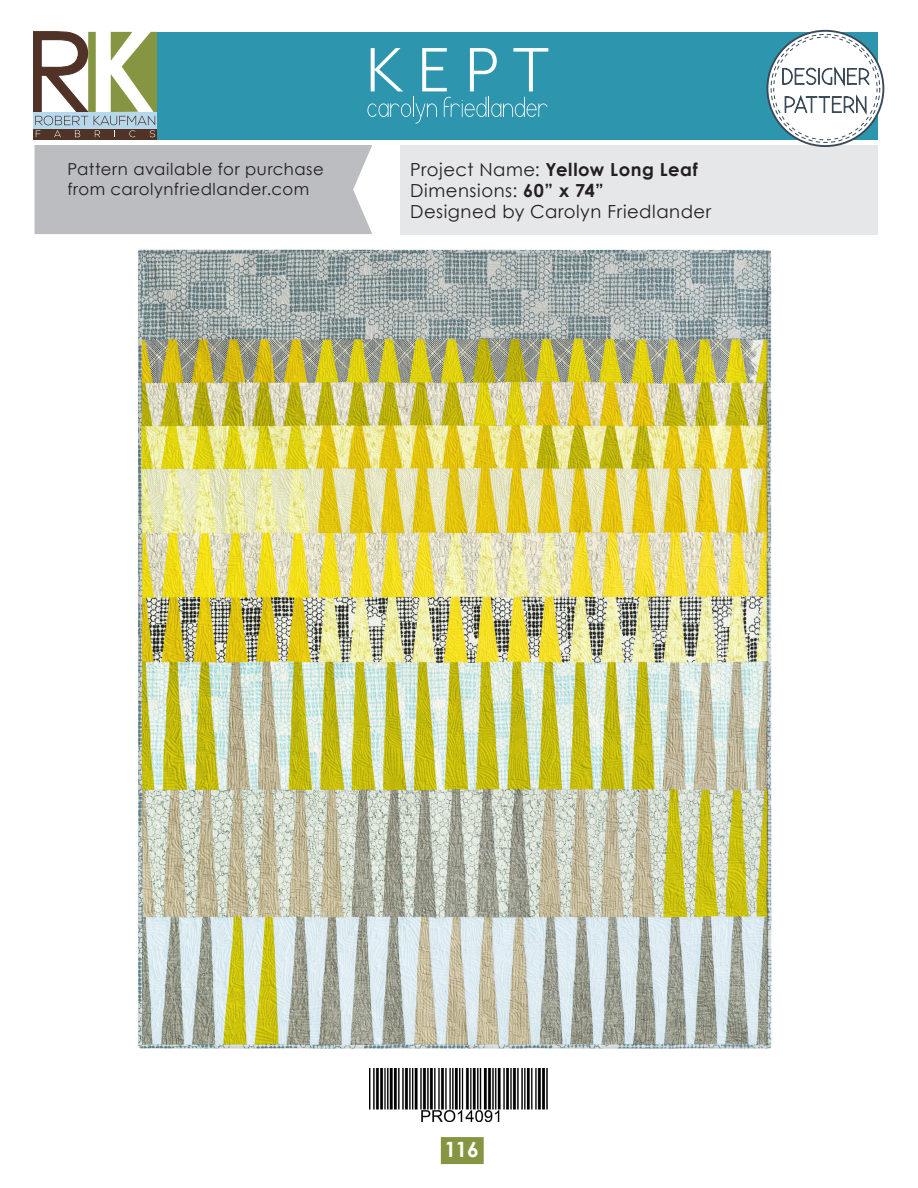
<style>
.page{position:relative;width:918px;height:1188px;background:#fff}
.page>*{position:absolute;margin:0;border:0;box-sizing:border-box;transform-origin:0 0}
.t1{font:700 21px "Century Gothic";color:#fff}
.t2{font:18px "Century Gothic";letter-spacing:.03em;color:#231f20}
.t3{font:700 18px "Century Gothic";letter-spacing:.025em;color:#231f20}
.t4{font:16.5px/19.8px "Century Gothic";letter-spacing:.035em;color:#231f20}
.s1{font-weight:400}
.s2{font-weight:700}
</style>
<div class="page">
<div style="left:441px;top:1137px;width:43px;height:27px;background:#869541"></div>
<img style="left:369px;top:1068px;width:179px;height:54px">
<img style="left:138px;top:249px;width:634px;height:800px">
<div style="left:35px;top:145px;width:337px;height:89px;background:#bcbdc0"></div>
<div style="left:400px;top:145px;width:478px;height:89px;background:#e6e7e9"></div>
<div style="left:153px;top:32px;width:725px;height:107px;background:#2d95ae"></div>
<svg style="left:34px;top:32px;width:123px;height:107px"></svg>
<svg style="left:767px;top:31px;width:116px;height:115px"></svg>
<div style="left:767px;top:30px;width:117px;height:117px;border:2px solid #3a4a57;border-radius:50%"></div>
<svg style="left:771px;top:34px;width:109px;height:108px"></svg>
<div style="left:774px;top:37px;width:103px;height:103px;background:#fff;border-radius:50%"></div>
<svg style="left:782px;top:66px;width:88px;height:51px"></svg>
<svg style="left:367px;top:97px;width:70px;height:27px"></svg>
<svg style="left:444px;top:97px;width:104px;height:20px"></svg>
<svg style="left:371px;top:48px;width:32px;height:43px"></svg>
<svg style="left:422px;top:48px;width:25px;height:43px"></svg>
<svg style="left:470px;top:48px;width:27px;height:43px"></svg>
<svg style="left:513px;top:48px;width:35px;height:43px"></svg>
<p class="t4" style="left:67px;top:159px;width:258px">Pattern available for purchase from carolynfriedlander.com</p>
<p class="t3" style="left:410px;top:156px;width:289px"><span class="s1">Project Name:</span> Yellow Long Leaf</p>
<p class="t2" style="left:410px;top:178px;width:195px">Dimensions: <span class="s2">60” x 74”</span></p>
<p class="t2" style="left:410px;top:199px;width:303px">Designed by Carolyn Friedlander</p>
<p class="t1" style="left:445px;top:1134px;width:36px">116</p>
</div>
